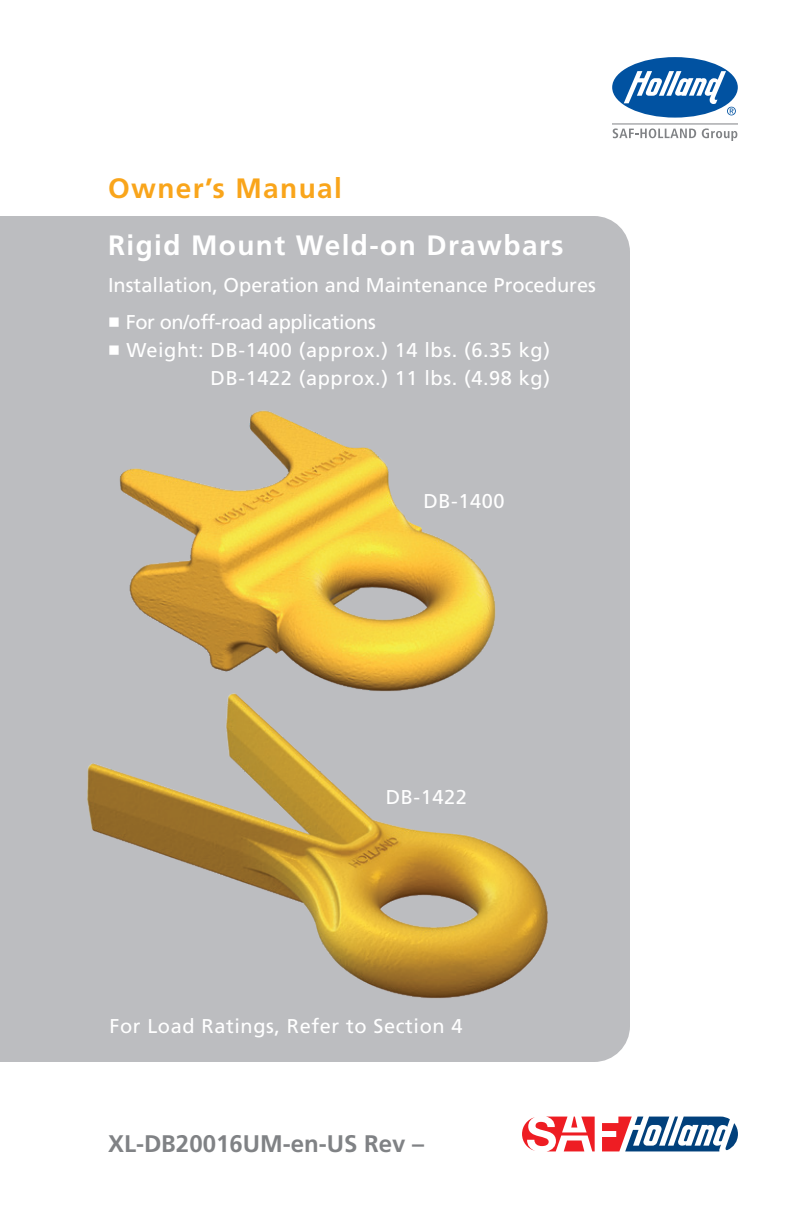
<style>
.page{position:relative;width:792px;height:1224px;background:#fff}
.page>*{position:absolute;margin:0;border:0;box-sizing:border-box;transform-origin:0 0}
.t1{font:700 28px "Frutiger LT Std";letter-spacing:.05em;color:#fff}
.t2{font:700 28px "Frutiger LT Std";letter-spacing:.05em;color:#f9a51b}
.t3{font:700 24px "Frutiger LT Std";color:#808285}
.t4{font:20px/28px "Frutiger LT Std";letter-spacing:.03em;color:#fff;text-align:right}
.t5{font:20px "Frutiger LT Std";color:#fff}
.t6{font:20px "Frutiger LT Std";letter-spacing:-.02em;color:#fff}
</style>
<div class="page">
<div style="left:612px;top:57px;width:126px;height:61px;background:#0152a1;border-radius:50%"></div>
<svg style="left:624px;top:71px;width:112px;height:44px"></svg>
<svg style="left:613px;top:128px;width:83px;height:10px"></svg>
<svg style="left:702px;top:128px;width:35px;height:13px"></svg>
<hr style="left:612px;top:124px;width:126px;height:1px;background:#808285">
<svg style="left:522px;top:1116px;width:216px;height:36px"></svg>
<div style="left:0;top:216px;width:630px;height:846px;background:#bcbdc0"></div>
<img style="left:72px;top:679px;width:488px;height:330px">
<img style="left:102px;top:401px;width:408px;height:299px">
<h1 class="t2" style="left:108px;top:172px;width:235px">Owner’s Manual</h1>
<h1 class="t1" style="left:108px;top:229px;width:457px">Rigid Mount Weld-on Drawbars</h1>
<p class="t5" style="left:108px;top:273px;width:489px">Installation, Operation and Maintenance Procedures</p>
<p class="t6" style="left:108px;top:310px;width:269px">■ For on/off-road applications</p>
<p class="t4" style="left:108px;top:336px;width:444px">■ Weight: DB-1400 (approx.) 14 lbs. (6.35 kg)<br>DB-1422 (approx.) 11 lbs. (4.98 kg)</p>
<p class="t4" style="left:423px;top:487px;width:83px">DB-1400</p>
<p class="t4" style="left:386px;top:783px;width:83px">DB-1422</p>
<p class="t4" style="left:109px;top:1012px;width:355px">For Load Ratings, Refer to Section 4</p>
<p class="t3" style="left:108px;top:1130px;width:318px">XL-DB20016UM-en-US Rev –</p>
</div>
